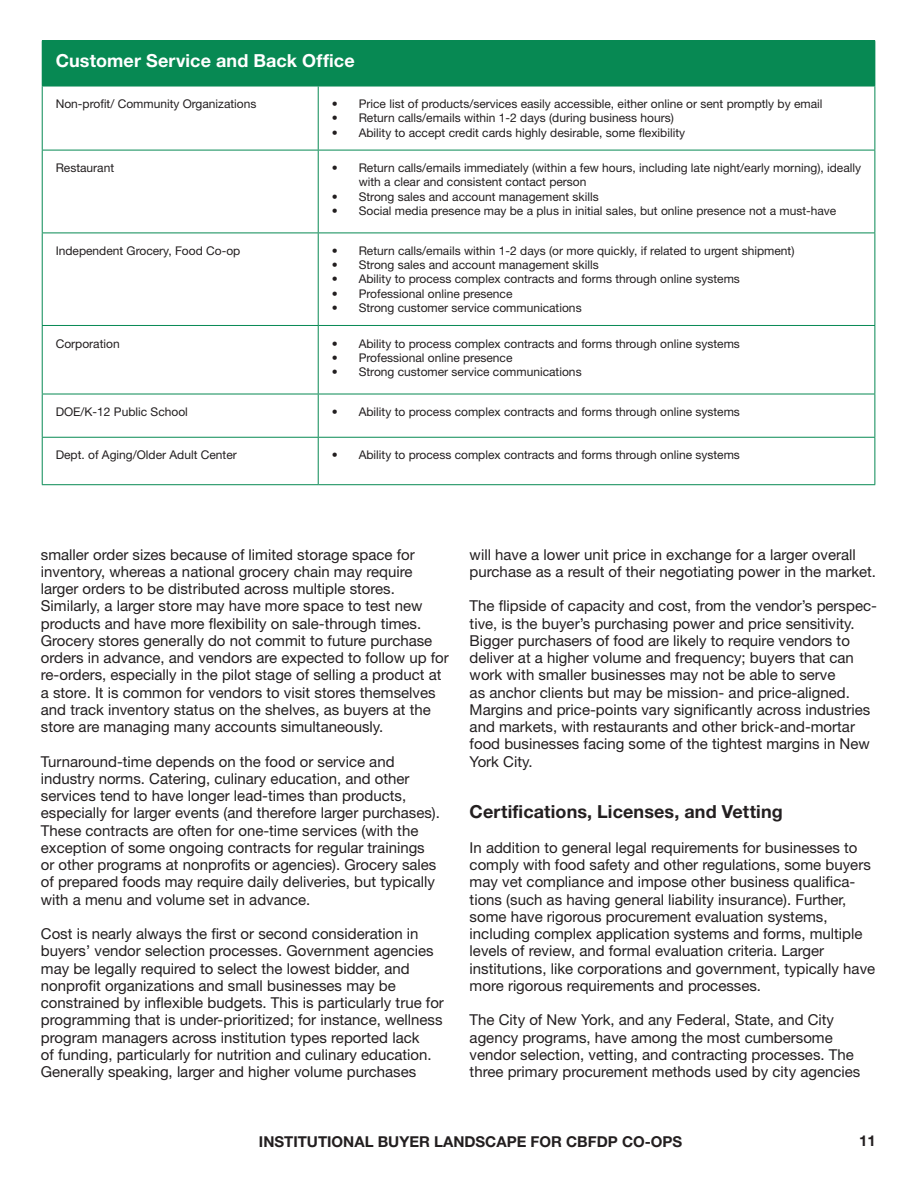
<style>
.page{position:relative;width:918px;height:1188px;background:#fff}
.page>*{position:absolute;margin:0;border:0;box-sizing:border-box;transform-origin:0 0}
.Heading_2{font:700 18px "Helvetica Neue LT Pro";letter-spacing:.005em;color:#231f20}
.Heading_2-2{font:700 18px "Helvetica Neue LT Pro";letter-spacing:.01em;color:#fff}
.t1{font:15px/17.2px "Helvetica Neue LT Pro";color:#231f20}
.t2{font:700 15px "Helvetica Neue LT Pro";color:#231f20}
.t3{font:12px/14.2px "Helvetica Neue LT Pro";color:#231f20}
</style>
<div class="page">
<div style="left:42px;top:41px;width:833px;height:45px;background:#078953"></div>
<hr style="left:42px;top:40px;width:276px;height:1px;background:#078953">
<hr style="left:318px;top:40px;width:557px;height:1px;background:#078953">
<hr style="left:42px;top:86px;width:276px;height:1px;background:#078953">
<hr style="left:42px;top:86px;width:1px;height:64px;background:#078953">
<hr style="left:318px;top:86px;width:557px;height:1px;background:#078953">
<hr style="left:318px;top:86px;width:1px;height:64px;background:#078953">
<hr style="left:874px;top:86px;width:1px;height:64px;background:#078953">
<hr style="left:42px;top:150px;width:276px;height:1px;background:#078953">
<hr style="left:42px;top:150px;width:1px;height:83px;background:#078953">
<hr style="left:318px;top:150px;width:557px;height:1px;background:#078953">
<hr style="left:318px;top:150px;width:1px;height:83px;background:#078953">
<hr style="left:874px;top:150px;width:1px;height:83px;background:#078953">
<hr style="left:42px;top:233px;width:276px;height:1px;background:#078953">
<hr style="left:42px;top:233px;width:1px;height:92px;background:#078953">
<hr style="left:318px;top:233px;width:557px;height:1px;background:#078953">
<hr style="left:318px;top:233px;width:1px;height:92px;background:#078953">
<hr style="left:874px;top:233px;width:1px;height:92px;background:#078953">
<hr style="left:42px;top:325px;width:276px;height:1px;background:#078953">
<hr style="left:42px;top:326px;width:1px;height:68px;background:#078953">
<hr style="left:318px;top:325px;width:557px;height:1px;background:#078953">
<hr style="left:318px;top:326px;width:1px;height:68px;background:#078953">
<hr style="left:874px;top:326px;width:1px;height:68px;background:#078953">
<hr style="left:42px;top:394px;width:276px;height:1px;background:#078953">
<hr style="left:42px;top:394px;width:1px;height:43px;background:#078953">
<hr style="left:318px;top:394px;width:557px;height:1px;background:#078953">
<hr style="left:318px;top:394px;width:1px;height:43px;background:#078953">
<hr style="left:874px;top:394px;width:1px;height:43px;background:#078953">
<hr style="left:42px;top:437px;width:276px;height:1px;background:#078953">
<hr style="left:42px;top:438px;width:1px;height:46px;background:#078953">
<hr style="left:318px;top:437px;width:557px;height:1px;background:#078953">
<hr style="left:318px;top:438px;width:1px;height:46px;background:#078953">
<hr style="left:874px;top:438px;width:1px;height:46px;background:#078953">
<hr style="left:42px;top:484px;width:276px;height:1px;background:#078953">
<hr style="left:318px;top:484px;width:557px;height:1px;background:#078953">
<p class="Heading_2-2" style="left:56px;top:50px;width:300px">Customer Service and Back Office</p>
<p class="t3" style="left:56px;top:96px;width:202px">Non-profit/ Community Organizations</p>
<p class="t3" style="left:332px;top:96px;width:492px">• Price list of products/services easily accessible, either online or sent promptly by email</p>
<p class="t3" style="left:332px;top:111px;width:344px">• Return calls/emails within 1-2 days (during business hours)</p>
<p class="t3" style="left:332px;top:125px;width:355px">• Ability to accept credit cards highly desirable, some flexibility</p>
<p class="t3" style="left:56px;top:160px;width:60px">Restaurant</p>
<p class="t3" style="left:359px;top:160px;width:504px;text-indent:-27px">• Return calls/emails immediately (within a few hours, including late night/early morning), ideally with a clear and consistent contact person</p>
<p class="t3" style="left:332px;top:189px;width:269px">• Strong sales and account management skills</p>
<p class="t3" style="left:332px;top:203px;width:506px">• Social media presence may be a plus in initial sales, but online presence not a must-have</p>
<p class="t3" style="left:56px;top:243px;width:186px">Independent Grocery, Food Co-op</p>
<p class="t3" style="left:332px;top:243px;width:464px">• Return calls/emails within 1-2 days (or more quickly, if related to urgent shipment)</p>
<p class="t3" style="left:332px;top:258px;width:269px">• Strong sales and account management skills</p>
<p class="t3" style="left:332px;top:272px;width:410px">• Ability to process complex contracts and forms through online systems</p>
<p class="t3" style="left:332px;top:286px;width:182px">• Professional online presence</p>
<p class="t3" style="left:332px;top:300px;width:251px">• Strong customer service communications</p>
<p class="t3" style="left:56px;top:336px;width:65px">Corporation</p>
<p class="t3" style="left:332px;top:336px;width:410px">• Ability to process complex contracts and forms through online systems</p>
<p class="t3" style="left:332px;top:350px;width:182px">• Professional online presence</p>
<p class="t3" style="left:332px;top:364px;width:251px">• Strong customer service communications</p>
<p class="t3" style="left:56px;top:404px;width:134px">DOE/K-12 Public School</p>
<p class="t3" style="left:332px;top:404px;width:410px">• Ability to process complex contracts and forms through online systems</p>
<p class="t3" style="left:56px;top:448px;width:183px">Dept. of Aging/Older Adult Center</p>
<p class="t3" style="left:332px;top:448px;width:410px">• Ability to process complex contracts and forms through online systems</p>
<p class="t1" style="left:41px;top:545px;width:409px">smaller order sizes because of limited storage space for inventory, whereas a national grocery chain may require larger orders to be distributed across multiple stores.<br>Similarly, a larger store may have more space to test new products and have more flexibility on sale-through times.<br>Grocery stores generally do not commit to future purchase orders in advance, and vendors are expected to follow up for re-orders, especially in the pilot stage of selling a product at a store. It is common for vendors to visit stores themselves and track inventory status on the shelves, as buyers at the store are managing many accounts simultaneously.</p>
<p class="t1" style="left:41px;top:752px;width:401px">Turnaround-time depends on the food or service and industry norms. Catering, culinary education, and other services tend to have longer lead-times than products, especially for larger events (and therefore larger purchases).<br>These contracts are often for one-time services (with the exception of some ongoing contracts for regular trainings or other programs at nonprofits or agencies). Grocery sales of prepared foods may require daily deliveries, but typically with a menu and volume set in advance.</p>
<p class="t1" style="left:41px;top:925px;width:405px">Cost is nearly always the first or second consideration in buyers’ vendor selection processes. Government agencies may be legally required to select the lowest bidder, and nonprofit organizations and small businesses may be constrained by inflexible budgets. This is particularly true for programming that is under-prioritized; for instance, wellness program managers across institution types reported lack<br>of funding, particularly for nutrition and culinary education.<br>Generally speaking, larger and higher volume purchases</p>
<p class="t1" style="left:470px;top:545px;width:408px">will have a lower unit price in exchange for a larger overall purchase as a result of their negotiating power in the market.</p>
<p class="t1" style="left:470px;top:597px;width:409px">The flipside of capacity and cost, from the vendor’s perspec&shy;tive, is the buyer’s purchasing power and price sensitivity.<br>Bigger purchasers of food are likely to require vendors to deliver at a higher volume and frequency; buyers that can work with smaller businesses may not be able to serve<br>as anchor clients but may be mission- and price-aligned.<br>Margins and price-points vary significantly across industries and markets, with restaurants and other brick-and-mortar food businesses facing some of the tightest margins in New York City.</p>
<p class="Heading_2" style="left:470px;top:801px;width:315px">Certifications, Licenses, and Vetting</p>
<p class="t1" style="left:470px;top:838px;width:407px">In addition to general legal requirements for businesses to comply with food safety and other regulations, some buyers may vet compliance and impose other business qualifica&shy;tions (such as having general liability insurance). Further, some have rigorous procurement evaluation systems, including complex application systems and forms, multiple levels of review, and formal evaluation criteria. Larger institutions, like corporations and government, typically have more rigorous requirements and processes.</p>
<p class="t1" style="left:470px;top:1011px;width:392px">The City of New York, and any Federal, State, and City agency programs, have among the most cumbersome vendor selection, vetting, and contracting processes. The three primary procurement methods used by city agencies</p>
<p class="t2" style="left:259px;top:1133px;width:425px">INSTITUTIONAL BUYER LANDSCAPE FOR CBFDP CO-OPS</p>
<p class="t2" style="left:859px;top:1132px;width:18px">11</p>
</div>
